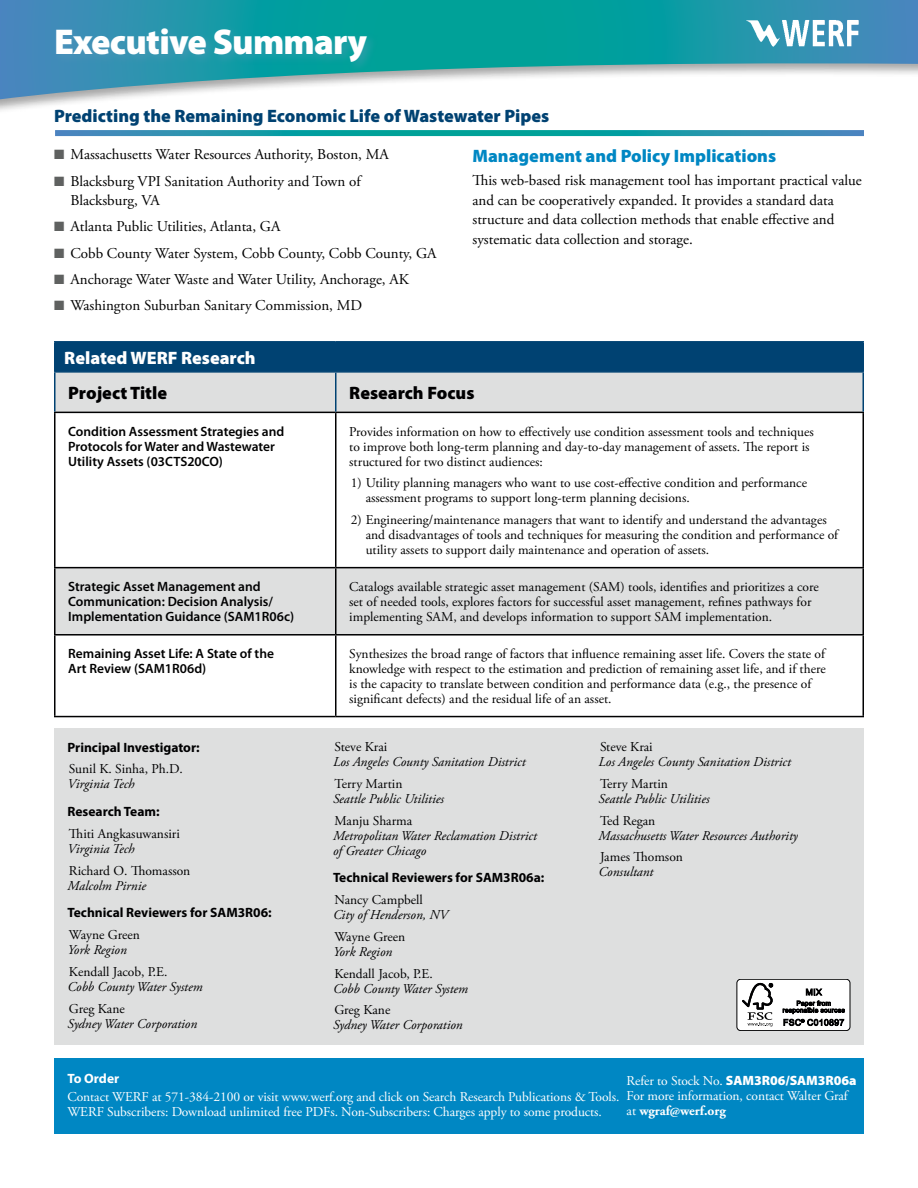
<style>
.page{position:relative;width:918px;height:1188px;background:#fff}
.page>*{position:absolute;margin:0;border:0;box-sizing:border-box;transform-origin:0 0}
.t1{font:900 36px "Myriad Pro";letter-spacing:-.02em;color:#fff}
.t2{font:900 18px "Myriad Pro";color:#004272}
.t3{font:900 18px "Myriad Pro";color:#0087c3}
.t4{font:900 18px "Myriad Pro";color:#000001}
.t5{font:900 18px "Myriad Pro";color:#fff}
.t6{font:15px/19.5px "Adobe Garamond Pro";color:#000001}
.t7{font:13.5px/15px "Adobe Garamond Pro";color:#000001}
.t8{font:italic 13.5px/15px "Adobe Garamond Pro";color:#000001}
.t9{font:600 13.5px/15px "Myriad Pro";color:#000001}
.t10{font:13.5px/15px "Adobe Garamond Pro";letter-spacing:-.005em;color:#fff}
.t11{font:700 13.5px "Myriad Pro";color:#000001}
.t12{font:900 13.5px "Myriad Pro";letter-spacing:-.005em;color:#fff}
.t13{font:700 13.5px "Myriad Pro";color:#fff}
.s1{color:#5f6160}
.s2{font-family:"Adobe Garamond Pro";font-weight:400}
.s3{font-weight:700}
</style>
<div class="page">
<div style="left:56px;top:343px;width:806px;height:28px;background:#004272"></div>
<svg style="left:56px;top:373px;width:806px;height:261px"></svg>
<hr style="left:54px;top:412px;width:282px;height:1px;background:#000001">
<hr style="left:54px;top:413px;width:2px;height:154px;background:#000001">
<hr style="left:336px;top:412px;width:528px;height:1px;background:#000001">
<hr style="left:335px;top:413px;width:2px;height:154px;background:#000001">
<hr style="left:862px;top:413px;width:2px;height:154px;background:#000001">
<hr style="left:54px;top:567px;width:282px;height:1px;background:#000001">
<hr style="left:54px;top:568px;width:2px;height:66px;background:#000001">
<hr style="left:336px;top:567px;width:528px;height:1px;background:#000001">
<hr style="left:335px;top:568px;width:2px;height:66px;background:#000001">
<hr style="left:862px;top:568px;width:2px;height:66px;background:#000001">
<hr style="left:54px;top:634px;width:282px;height:2px;background:#000001">
<hr style="left:54px;top:636px;width:2px;height:80px;background:#000001">
<hr style="left:336px;top:634px;width:528px;height:2px;background:#000001">
<hr style="left:335px;top:636px;width:2px;height:80px;background:#000001">
<hr style="left:862px;top:636px;width:2px;height:80px;background:#000001">
<hr style="left:54px;top:716px;width:282px;height:1px;background:#000001">
<hr style="left:336px;top:716px;width:528px;height:1px;background:#000001">
<hr style="left:54px;top:341px;width:282px;height:2px;background:#004272">
<hr style="left:54px;top:343px;width:2px;height:28px;background:#004272">
<hr style="left:336px;top:341px;width:528px;height:2px;background:#004272">
<hr style="left:335px;top:343px;width:2px;height:28px;background:#004272">
<hr style="left:862px;top:343px;width:2px;height:28px;background:#004272">
<hr style="left:54px;top:371px;width:282px;height:2px;background:#004272">
<hr style="left:54px;top:373px;width:2px;height:39px;background:#004272">
<hr style="left:336px;top:371px;width:528px;height:2px;background:#004272">
<hr style="left:335px;top:373px;width:2px;height:39px;background:#004272">
<hr style="left:862px;top:373px;width:2px;height:39px;background:#004272">
<svg style="left:55px;top:130px;width:809px;height:6px;background:#1d98a8"></svg>
<div style="left:54px;top:728px;width:810px;height:316px;background:#dedfdf"></div>
<div style="left:54px;top:1058px;width:810px;height:76px;background:#0087c3"></div>
<div style="left:737px;top:979px;width:113px;height:52px;background:#fff;border-radius:4px"></div>
<div style="left:737px;top:979px;width:113px;height:52px;border:1px solid #000001;border-radius:4px"></div>
<svg style="left:742px;top:983px;width:31px;height:44px"></svg>
<svg style="left:783px;top:989px;width:62px;height:37px"></svg>
<svg style="left:0;top:0;width:918px;height:99px"></svg>
<div style="left:52px;top:25px;width:327px;height:49px;background:#5f9bbc;opacity:.45"></div>
<img style="left:743px;top:18px;width:118px;height:32px">
<h1 class="t1" style="left:54px;top:18px;width:315px">Executive Summary</h1>
<h2 class="t2" style="left:54px;top:103px;width:497px">Predicting the Remaining Economic Life of Wastewater Pipes</h2>
<p class="t6" style="left:54px;top:145px;width:336px"><span class="s1">■</span> Massachusetts Water Resources Authority, Boston, MA</p>
<p class="t6" style="left:70px;top:172px;width:292px;text-indent:-16px"><span class="s1">■</span> Blacksburg VPI Sanitation Authority and Town of<br>Blacksburg, VA</p>
<p class="t6" style="left:54px;top:217px;width:228px"><span class="s1">■</span> Atlanta Public Utilities, Atlanta, GA</p>
<p class="t6" style="left:54px;top:244px;width:384px"><span class="s1">■</span> Cobb County Water System, Cobb County, Cobb County, GA</p>
<p class="t6" style="left:54px;top:270px;width:356px"><span class="s1">■</span> Anchorage Water Waste and Water Utility, Anchorage, AK</p>
<p class="t6" style="left:54px;top:296px;width:310px"><span class="s1">■</span> Washington Suburban Sanitary Commission, MD</p>
<h2 class="t3" style="left:472px;top:144px;width:305px">Management and Policy Implications</h2>
<p class="t6" style="left:472px;top:171px;width:391px">This web-based risk management tool has important practical value and can be cooperatively expanded. It provides a standard data structure and data collection methods that enable effective and systematic data collection and storage.</p>
<h2 class="t5" style="left:64px;top:346px;width:193px">Related WERF Research</h2>
<h2 class="t4" style="left:68px;top:381px;width:100px">Project Title</h2>
<h2 class="t4" style="left:349px;top:381px;width:127px">Research Focus</h2>
<p class="t9" style="left:68px;top:424px;width:218px">Condition Assessment Strategies and<br>Protocols for Water and Wastewater<br>Utility Assets (03CTS20CO)</p>
<p class="t7" style="left:349px;top:424px;width:466px">Provides information on how to effectively use condition assessment tools and techniques to improve both long-term planning and day-to-day management of assets. The report is structured for two distinct audiences:</p>
<p class="t7" style="left:366px;top:476px;width:443px;text-indent:-15px">1) Utility planning managers who want to use cost-effective condition and performance assessment programs to support long-term planning decisions.</p>
<p class="t7" style="left:366px;top:513px;width:474px;text-indent:-15px">2) Engineering/maintenance managers that want to identify and understand the advantages and disadvantages of tools and techniques for measuring the condition and performance of utility assets to support daily maintenance and operation of assets.</p>
<p class="t9" style="left:68px;top:579px;width:227px">Strategic Asset Management and<br>Communication: Decision Analysis/<br>Implementation Guidance (SAM1R06c)</p>
<p class="t7" style="left:349px;top:580px;width:471px">Catalogs available strategic asset management (SAM) tools, identifies and prioritizes a core set of needed tools, explores factors for successful asset management, refines pathways for implementing SAM, and develops information to support SAM implementation.</p>
<p class="t9" style="left:68px;top:646px;width:207px">Remaining Asset Life: A State of the<br>Art Review (SAM1R06d)</p>
<p class="t7" style="left:349px;top:647px;width:478px">Synthesizes the broad range of factors that influence remaining asset life. Covers the state of knowledge with respect to the estimation and prediction of remaining asset life, and if there is the capacity to translate between condition and performance data (e.g., the presence of significant defects) and the residual life of an asset.</p>
<p class="t11" style="left:68px;top:738px;width:134px">Principal Investigator:</p>
<p class="t7" style="left:69px;top:762px;width:116px">Sunil K. Sinha, Ph.D.</p>
<p class="t8" style="left:68px;top:777px;width:69px">Virginia Tech</p>
<p class="t11" style="left:68px;top:803px;width:94px">Research Team:</p>
<p class="t7" style="left:69px;top:826px;width:112px">Thiti Angkasuwansiri</p>
<p class="t8" style="left:68px;top:841px;width:69px">Virginia Tech</p>
<p class="t7" style="left:69px;top:863px;width:123px">Richard O. Thomasson</p>
<p class="t8" style="left:68px;top:878px;width:80px">Malcolm Pirnie</p>
<p class="t11" style="left:68px;top:904px;width:206px">Technical Reviewers for SAM3R06:</p>
<p class="t7" style="left:69px;top:928px;width:72px">Wayne Green</p>
<p class="t8" style="left:68px;top:943px;width:61px">York Region</p>
<p class="t7" style="left:69px;top:964px;width:100px">Kendall Jacob, P.E.</p>
<p class="t8" style="left:68px;top:979px;width:137px">Cobb County Water System</p>
<p class="t7" style="left:69px;top:1001px;width:57px">Greg Kane</p>
<p class="t8" style="left:68px;top:1016px;width:131px">Sydney Water Corporation</p>
<p class="t7" style="left:335px;top:740px;width:54px">Steve Krai</p>
<p class="t8" style="left:333px;top:755px;width:194px">Los Angeles County Sanitation District</p>
<p class="t7" style="left:335px;top:777px;width:70px">Terry Martin</p>
<p class="t8" style="left:333px;top:792px;width:113px">Seattle Public Utilities</p>
<p class="t7" style="left:335px;top:813px;width:79px">Manju Sharma</p>
<p class="t8" style="left:333px;top:828px;width:205px">Metropolitan Water Reclamation District of Greater Chicago</p>
<p class="t11" style="left:333px;top:869px;width:213px">Technical Reviewers for SAM3R06a:</p>
<p class="t7" style="left:335px;top:893px;width:90px">Nancy Campbell</p>
<p class="t8" style="left:333px;top:908px;width:116px">City of Henderson, NV</p>
<p class="t7" style="left:335px;top:930px;width:72px">Wayne Green</p>
<p class="t8" style="left:333px;top:945px;width:61px">York Region</p>
<p class="t7" style="left:335px;top:966px;width:100px">Kendall Jacob, P.E.</p>
<p class="t8" style="left:333px;top:981px;width:137px">Cobb County Water System</p>
<p class="t7" style="left:335px;top:1003px;width:57px">Greg Kane</p>
<p class="t8" style="left:333px;top:1018px;width:131px">Sydney Water Corporation</p>
<p class="t7" style="left:600px;top:740px;width:54px">Steve Krai</p>
<p class="t8" style="left:599px;top:755px;width:194px">Los Angeles County Sanitation District</p>
<p class="t7" style="left:600px;top:777px;width:70px">Terry Martin</p>
<p class="t8" style="left:599px;top:792px;width:113px">Seattle Public Utilities</p>
<p class="t7" style="left:600px;top:813px;width:57px">Ted Regan</p>
<p class="t8" style="left:599px;top:828px;width:201px">Massachusetts Water Resources Authority</p>
<p class="t7" style="left:600px;top:850px;width:84px">James Thomson</p>
<p class="t8" style="left:599px;top:865px;width:56px">Consultant</p>
<p class="t13" style="left:67px;top:1070px;width:53px">To Order</p>
<p class="t10" style="left:67px;top:1090px;width:554px">Contact WERF at 571-384-2100 or visit www.werf.org and click on Search Research Publications &amp; Tools.<br>WERF Subscribers: Download unlimited free PDFs. Non-Subscribers: Charges apply to some products.</p>
<p class="t12" style="left:627px;top:1071px;width:231px"><span class="s2">Refer to Stock No.</span> SAM3R06/SAM3R06a</p>
<p class="t10" style="left:627px;top:1089px;width:223px">For more information, contact Walter Graf at <span class="s3">wgraf@werf.org</span></p>
</div>
